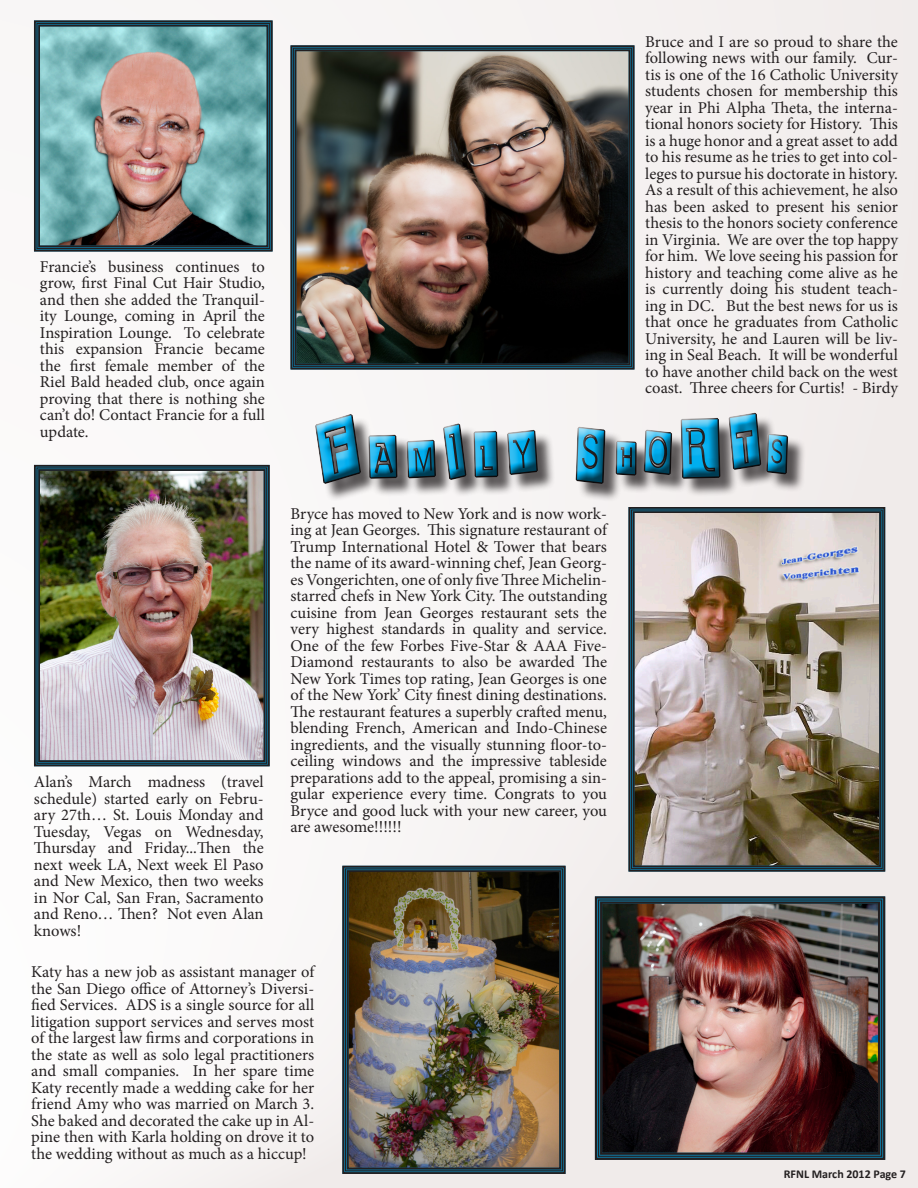
<style>
.page{position:relative;width:918px;height:1188px;background:#f8f5f5}
.page>*{position:absolute;margin:0;border:0;box-sizing:border-box;transform-origin:0 0}
.t1{font:75.6px "Earwig Factory";color:#00aeef;scale:.67 1}
.base_paragraph{font:16.5px/16.5px "Minion Pro";letter-spacing:-.005em;color:#231f20;text-align:justify}
.t2{font:700 12px "Calibri";color:#231f20}
</style>
<div class="page">
<svg style="left:326px;top:412px;width:474px;height:88px;fill:#f0edec"></svg>
<svg style="left:34px;top:20px;width:239px;height:232px"></svg>
<svg style="left:37px;top:24px;width:232px;height:224px"></svg>
<svg style="left:34px;top:464px;width:236px;height:303px"></svg>
<img style="left:37px;top:468px;width:229px;height:295px">
<div style="left:663px;top:504px;width:225px;height:371px;background:#f0ebea"></div>
<svg style="left:628px;top:506px;width:258px;height:366px"></svg>
<img style="left:632px;top:510px;width:250px;height:358px">
<svg style="left:290px;top:45px;width:345px;height:325px"></svg>
<img style="left:294px;top:49px;width:337px;height:317px">
<div style="left:591px;top:893px;width:298px;height:271px;background:#f0ebea"></div>
<svg style="left:594px;top:895px;width:292px;height:266px"></svg>
<svg style="left:598px;top:899px;width:285px;height:258px"></svg>
<img style="left:599px;top:901px;width:282px;height:255px">
<img style="left:341px;top:865px;width:225px;height:310px">
<div style="left:345px;top:868px;width:218px;height:303px;border:1px solid #231f20"></div>
<div style="left:347px;top:870px;width:214px;height:299px;border:2px solid #231f20"></div>
<svg style="left:315px;top:413px;width:473px;height:71px"></svg>
<p class="base_paragraph" style="left:40px;top:258px;width:227px">Francie’s business continues to grow, first Final Cut Hair Studio, and then she added the Tranquil&shy;ity Lounge, coming in April the Inspiration Lounge. To celebrate this expansion Francie became the first female member of the Riel Bald headed club, once again proving that there is nothing she can’t do! Contact Francie for a full update.</p>
<p class="base_paragraph" style="left:645px;top:34px;width:254px">Bruce and I are so proud to share the following news with our family. Cur&shy;tis is one of the 16 Catholic University students chosen for membership this year in Phi Alpha Theta, the interna&shy;tional honors society for History. This is a huge honor and a great asset to add to his resume as he tries to get into col&shy;leges to pursue his doctorate in history.<br>As a result of this achievement, he also has been asked to present his senior thesis to the honors society conference in Virginia. We are over the top happy for him. We love seeing his passion for history and teaching come alive as he is currently doing his student teach&shy;ing in DC. But the best news for us is that once he graduates from Catholic University, he and Lauren will be liv&shy;ing in Seal Beach. It will be wonderful to have another child back on the west coast. Three cheers for Curtis! - Birdy</p>
<h1 class="t1" style="left:367px;top:412px;width:255px;rotate:-1deg">amily</h1>
<h1 class="t1" style="left:614px;top:406px;width:287px;rotate:-1deg">horts</h1>
<p class="base_paragraph" style="left:291px;top:506px;width:318px">Bryce has moved to New York and is now work&shy;ing at Jean Georges. This signature restaurant of Trump International Hotel &amp; Tower that bears the name of its award-winning chef, Jean Georg&shy;es Vongerichten, one of only five Three Michelin&shy;starred chefs in New York City. The outstanding cuisine from Jean Georges restaurant sets the very highest standards in quality and service.<br>One of the few Forbes Five-Star &amp; AAA Five-Diamond restaurants to also be awarded The New York Times top rating, Jean Georges is one of the New York’ City finest dining destinations.<br>The restaurant features a superbly crafted menu, blending French, American and Indo-Chinese ingredients, and the visually stunning floor-to&shy;ceiling windows and the impressive tableside preparations add to the appeal, promising a sin&shy;gular experience every time. Congrats to you Bryce and good luck with your new career, you are awesome!!!!!!</p>
<p class="base_paragraph" style="left:34px;top:774px;width:231px">Alan’s March madness (travel schedule) started early on Febru&shy;ary 27th… St. Louis Monday and Tuesday, Vegas on Wednesday, Thursday and Friday...Then the next week LA, Next week El Paso and New Mexico, then two weeks in Nor Cal, San Fran, Sacramento and Reno… Then? Not even Alan knows!</p>
<p class="base_paragraph" style="left:31px;top:964px;width:285px">Katy has a new job as assistant manager of the San Diego office of Attorney’s Diversi&shy;fied Services. ADS is a single source for all litigation support services and serves most of the largest law firms and corporations in the state as well as solo legal practitioners and small companies. In her spare time Katy recently made a wedding cake for her friend Amy who was married on March 3.<br>She baked and decorated the cake up in Al&shy;pine then with Karla holding on drove it to the wedding without as much as a hiccup!</p>
<p class="t2" style="left:784px;top:1167px;width:124px">RFNL March 2012 Page 7</p>
</div>
